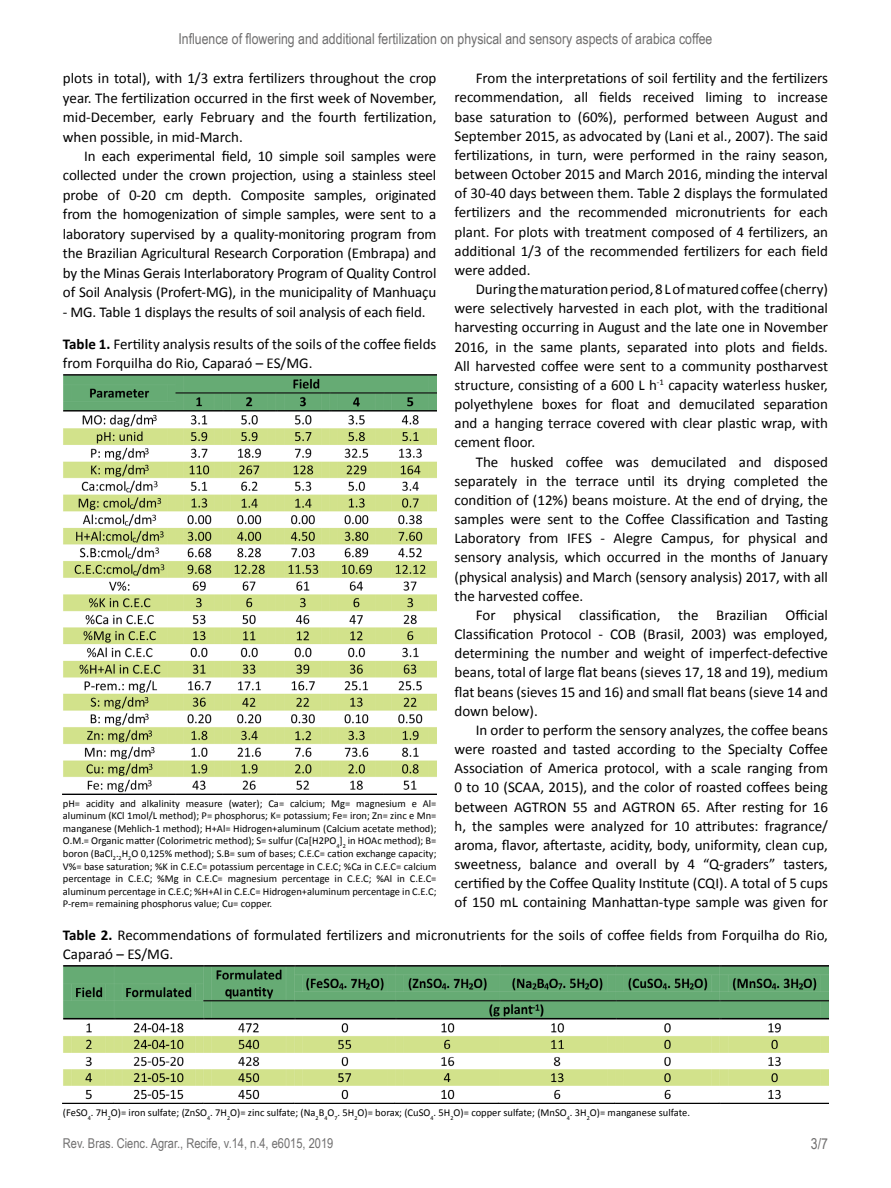
<style>
.page{position:relative;width:891px;height:1188px;background:#fff}
.page>*{position:absolute;margin:0;border:0;box-sizing:border-box;transform-origin:0 0}
.t1{font:15px/19.2px "Calibri";color:#000;text-align:justify}
.t2{font:15px "Arial Narrow";color:#706f6f}
.t3{font:13.5px "Arial Narrow";color:#706f6f}
.t4{font:10.5px/12.6px "Calibri";color:#000;text-align:justify}
.s1{font-weight:700}
</style>
<div class="page">
<img style="left:63px;top:965px;width:765px;height:139px">
<img style="left:63px;top:374px;width:373px;height:420px">
<p class="t2" style="left:179px;top:28px;width:535px">Influence of flowering and additional fertilization on physical and sensory aspects of arabica coffee</p>
<p class="t1" style="left:63px;top:69px;width:375px">plots in total), with 1/3 extra fertilizers throughout the crop year. The fertilization occurred in the first week of November, mid-December, early February and the fourth fertilization, when possible, in mid-March.</p>
<p class="t1" style="left:63px;top:146px;width:375px;text-indent:21px">In each experimental field, 10 simple soil samples were collected under the crown projection, using a stainless steel probe of 0-20 cm depth. Composite samples, originated from the homogenization of simple samples, were sent to a laboratory supervised by a quality-monitoring program from the Brazilian Agricultural Research Corporation (Embrapa) and by the Minas Gerais Interlaboratory Program of Quality Control of Soil Analysis (Profert-MG), in the municipality of Manhuaçu</p>
<p class="t1" style="left:63px;top:302px;width:364px">- MG. Table 1 displays the results of soil analysis of each field.</p>
<p class="t1" style="left:63px;top:335px;width:375px;line-height:18.8px"><span class="s1">Table 1.</span> Fertility analysis results of the soils of the coffee fields from Forquilha do Rio, Caparaó – ES/MG.</p>
<p class="t4" style="left:63px;top:797px;width:375px">pH= acidity and alkalinity measure (water); Ca= calcium; Mg= magnesium e Al= aluminum (KCl 1mol/L method); P= phosphorus; K= potassium; Fe= iron; Zn= zinc e Mn= manganese (Mehlich-1 method); H+Al= Hidrogen+aluminum (Calcium acetate method); O.M.= Organic matter (Colorimetric method); S= sulfur (Ca[H2PO<sub>4</sub>]<sub>2</sub> in HOAc method); B= boron (BaCl<sub>2</sub>.<sub>2</sub>H<sub>2</sub>O 0,125% method); S.B= sum of bases; C.E.C= cation exchange capacity; V%= base saturation; %K in C.E.C= potassium percentage in C.E.C; %Ca in C.E.C= calcium percentage in C.E.C; %Mg in C.E.C= magnesium percentage in C.E.C; %Al in C.E.C= aluminum percentage in C.E.C; %H+Al in C.E.C= Hidrogen+aluminum percentage in C.E.C; P-rem= remaining phosphorus value; Cu= copper.</p>
<p class="t1" style="left:455px;top:69px;width:375px;text-indent:21px">From the interpretations of soil fertility and the fertilizers recommendation, all fields received liming to increase base saturation to (60%), performed between August and September 2015, as advocated by (Lani et al., 2007). The said fertilizations, in turn, were performed in the rainy season, between October 2015 and March 2016, minding the interval of 30-40 days between them. Table 2 displays the formulated fertilizers and the recommended micronutrients for each plant. For plots with treatment composed of 4 fertilizers, an additional 1/3 of the recommended fertilizers for each field were added.</p>
<p class="t1" style="left:454px;top:280px;width:375px;text-indent:21px">During the maturation period, 8 L of matured coffee (cherry) were selectively harvested in each plot, with the traditional harvesting occurring in August and the late one in November 2016, in the same plants, separated into plots and fields.<br>All harvested coffee were sent to a community postharvest structure, consisting of a 600 L h<sup>-1</sup> capacity waterless husker, polyethylene boxes for float and demucilated separation and a hanging terrace covered with clear plastic wrap, with cement floor.</p>
<p class="t1" style="left:454px;top:452px;width:375px;text-indent:21px">The husked coffee was demucilated and disposed separately in the terrace until its drying completed the condition of (12%) beans moisture. At the end of drying, the samples were sent to the Coffee Classification and Tasting Laboratory from IFES - Alegre Campus, for physical and sensory analysis, which occurred in the months of January (physical analysis) and March (sensory analysis) 2017, with all the harvested coffee.</p>
<p class="t1" style="left:454px;top:605px;width:375px;text-indent:21px">For physical classification, the Brazilian Official Classification Protocol - COB (Brasil, 2003) was employed, determining the number and weight of imperfect-defective beans, total of large flat beans (sieves 17, 18 and 19), medium flat beans (sieves 15 and 16) and small flat beans (sieve 14 and down below).</p>
<p class="t1" style="left:454px;top:720px;width:375px;text-indent:21px">In order to perform the sensory analyzes, the coffee beans were roasted and tasted according to the Specialty Coffee Association of America protocol, with a scale ranging from 0 to 10 (SCAA, 2015), and the color of roasted coffees being between AGTRON 55 and AGTRON 65. After resting for 16 h, the samples were analyzed for 10 attributes: fragrance/ aroma, flavor, aftertaste, acidity, body, uniformity, clean cup, sweetness, balance and overall by 4 “Q-graders” tasters, certified by the Coffee Quality Institute (CQI). A total of 5 cups of 150 mL containing Manhattan-type sample was given for</p>
<p class="t1" style="left:63px;top:926px;width:767px;line-height:18.8px"><span class="s1">Table 2.</span> Recommendations of formulated fertilizers and micronutrients for the soils of coffee fields from Forquilha do Rio,<br>Caparaó – ES/MG.</p>
<p class="t4" style="left:63px;top:1106px;width:629px">(FeSO<sub>4</sub>. 7H<sub>2</sub>O)= iron sulfate; (ZnSO<sub>4</sub>. 7H<sub>2</sub>O)= zinc sulfate; (Na<sub>2</sub>B<sub>4</sub>O<sub>7</sub>. 5H<sub>2</sub>O)= borax; (CuSO<sub>4</sub>. 5H<sub>2</sub>O)= copper sulfate; (MnSO<sub>4</sub>. 3H<sub>2</sub>O)= manganese sulfate.</p>
<p class="t3" style="left:63px;top:1134px;width:272px">Rev. Bras. Cienc. Agrar., Recife, v.14, n.4, e6015, 2019</p>
<p class="t2" style="left:811px;top:1133px;width:19px">3/7</p>
</div>
